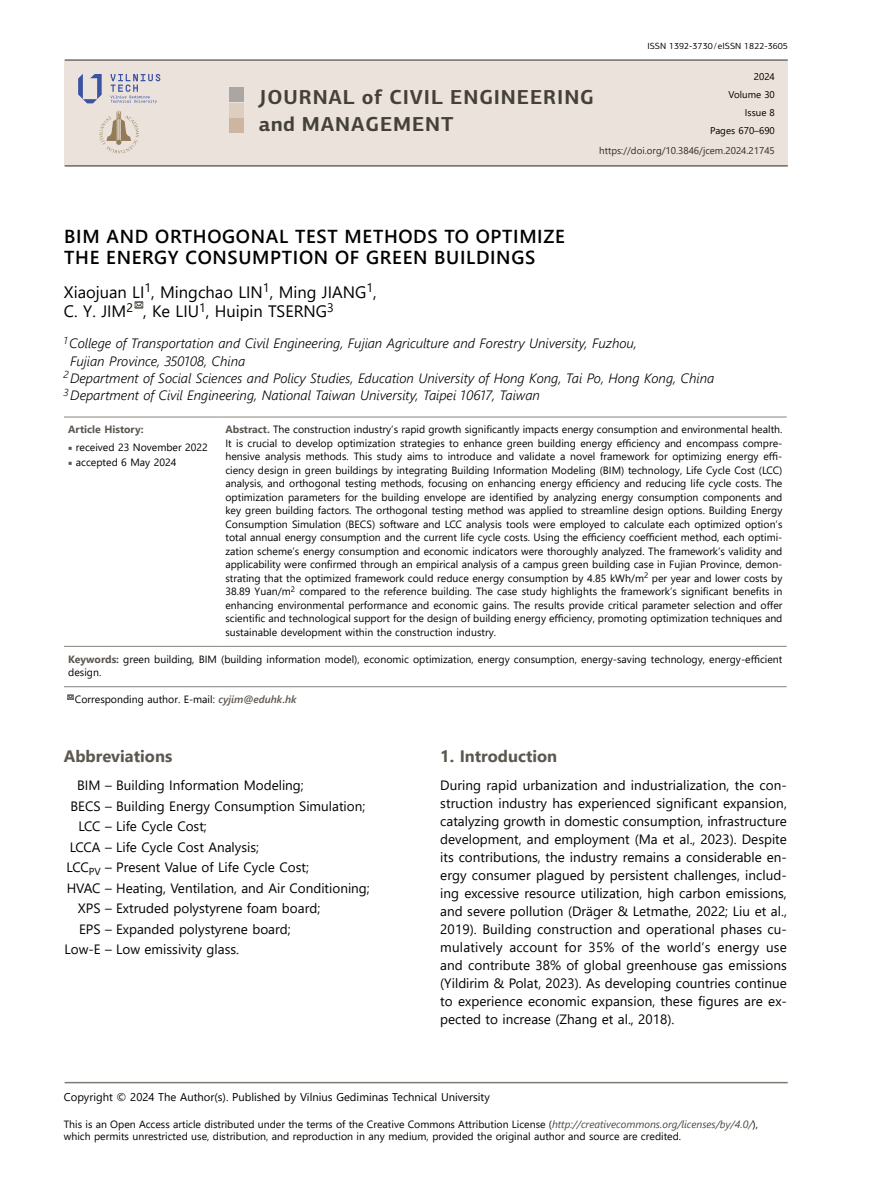
<style>
.page{position:relative;width:872px;height:1191px;background:#fff}
.page>*{position:absolute;margin:0;border:0;box-sizing:border-box;transform-origin:0 0}
.t1{font:700 20.25px/27px "PF Centro Sans Pro";letter-spacing:.045em;color:#45413a}
.t2{font:600 18.75px/21px "Segoe UI";letter-spacing:.035em;color:#000}
.t3{font:16.5px/19.5px "Segoe UI";color:#000}
._01{font:700 16.5px "Segoe UI";color:#5c5750}
._00{font:13.5px/18px "Segoe UI";color:#000;text-align:justify}
.t4{font:italic 300 13.5px/17.2px "Segoe UI";color:#000}
.t5{font:11.25px "Segoe UI";color:#000}
.t6{font:10.5px/13.5px "Segoe UI";color:#000}
.t7{font:700 10.5px "Segoe UI";color:#5c5750}
.t8{font:9.75px "Segoe UI";color:#302d25}
.t9{font:9.75px "Segoe UI";color:#000}
.t10{font:9px "PF Centro Sans Pro";color:#000}
.s1{font-weight:700;color:#5c5750}
.s2{font-family:"Minion Pro";color:#5c5750}
.s3{font-weight:600;font-style:italic;color:#5c5750}
.s4{font-style:italic;color:#4d4841}
</style>
<div class="page">
<div style="left:65px;top:61px;width:722px;height:104px;background:#ebe3db"></div>
<hr style="left:65px;top:59px;width:722px;height:2px;background:#6d6861">
<hr style="left:65px;top:165px;width:722px;height:2px;background:#6d6861">
<div style="left:229px;top:87px;width:15px;height:15px;background:#aba6a1"></div>
<div style="left:229px;top:118px;width:15px;height:15px;background:#cdb59f"></div>
<div style="left:229px;top:103px;width:15px;height:14px;background:#decec0"></div>
<svg style="left:78px;top:74px;width:24px;height:29px"></svg>
<svg style="left:111px;top:74px;width:49px;height:29px"></svg>
<svg style="left:99px;top:111px;width:40px;height:43px"></svg>
<hr style="left:65px;top:1081px;width:722px;height:2px;background:#807a75">
<hr style="left:64px;top:416px;width:157px;height:1px;background:#958f8a">
<hr style="left:221px;top:416px;width:565px;height:1px;background:#958f8a">
<hr style="left:64px;top:646px;width:157px;height:1px;background:#958f8a">
<hr style="left:221px;top:646px;width:565px;height:1px;background:#958f8a">
<hr style="left:64px;top:686px;width:157px;height:1px;background:#958f8a">
<hr style="left:221px;top:686px;width:565px;height:1px;background:#958f8a">
<svg style="left:134px;top:301px;width:10px;height:8px"></svg>
<svg style="left:67px;top:694px;width:7px;height:6px"></svg>
<p class="t10" style="left:647px;top:41px;width:142px">ISSN 1392-3730/eISSN 1822-3605</p>
<p class="t9" style="left:754px;top:67px;width:23px">2024</p>
<p class="t9" style="left:728px;top:85px;width:48px">Volume 30</p>
<p class="t9" style="left:745px;top:103px;width:31px">Issue 8</p>
<p class="t9" style="left:710px;top:122px;width:66px">Pages 670–690</p>
<p class="t8" style="left:599px;top:141px;width:177px">https://doi.org/10.3846/jcem.2024.21745</p>
<p class="t1" style="left:259px;top:84px;width:336px">JOURNAL of CIVIL ENGINEERING and MANAGEMENT</p>
<p class="t2" style="left:64px;top:225px;width:502px">BIM AND ORTHOGONAL TEST METHODS TO OPTIMIZE<br>THE ENERGY CONSUMPTION OF GREEN BUILDINGS</p>
<p class="t3" style="left:64px;top:280px;width:314px">Xiaojuan LI<sup>1</sup>, Mingchao LIN<sup>1</sup>, Ming JIANG<sup>1</sup>,<br>C. Y. JIM<sup>2</sup> , Ke LIU<sup>1</sup>, Huipin TSERNG<sup>3</sup></p>
<p class="t4" style="left:70px;top:333px;width:568px;text-indent:-6px"><sup>1</sup>College of Transportation and Civil Engineering, Fujian Agriculture and Forestry University, Fuzhou,<br>Fujian Province, 350108, China</p>
<p class="t4" style="left:64px;top:367px;width:652px"><sup>2</sup>Department of Social Sciences and Policy Studies, Education University of Hong Kong, Tai Po, Hong Kong, China</p>
<p class="t4" style="left:64px;top:384px;width:477px"><sup>3</sup> Department of Civil Engineering, National Taiwan University, Taipei 10617, Taiwan</p>
<p class="t7" style="left:68px;top:419px;width:77px">Article History:</p>
<p class="t6" style="left:225px;top:422px;width:558px;text-align:justify"><span class="s1">Abstract.</span> The construction industry’s rapid growth significantly impacts energy consumption and environmental health.<br>It is crucial to develop optimization strategies to enhance green building energy efficiency and encompass compre&shy;hensive analysis methods. This study aims to introduce and validate a novel framework for optimizing energy effi&shy;ciency design in green buildings by integrating Building Information Modeling (BIM) technology, Life Cycle Cost (LCC) analysis, and orthogonal testing methods, focusing on enhancing energy efficiency and reducing life cycle costs. The optimization parameters for the building envelope are identified by analyzing energy consumption components and key green building factors. The orthogonal testing method was applied to streamline design options. Building Energy Consumption Simulation (BECS) software and LCC analysis tools were employed to calculate each optimized option’s total annual energy consumption and the current life cycle costs. Using the efficiency coefficient method, each optimi&shy;zation scheme’s energy consumption and economic indicators were thoroughly analyzed. The framework’s validity and applicability were confirmed through an empirical analysis of a campus green building case in Fujian Province, demon&shy;strating that the optimized framework could reduce energy consumption by 4.85 kWh/m<sup>2</sup> per year and lower costs by 38.89 Yuan/m<sup>2</sup> compared to the reference building. The case study highlights the framework’s significant benefits in enhancing environmental performance and economic gains. The results provide critical parameter selection and offer scientific and technological support for the design of building energy efficiency, promoting optimization techniques and sustainable development within the construction industry.</p>
<p class="t6" style="left:68px;top:440px;width:141px"><span class="s2">■</span> received 23 November 2022</p>
<p class="t6" style="left:68px;top:455px;width:110px"><span class="s2">■</span> accepted 6 May 2024</p>
<p class="t6" style="left:68px;top:651px;width:715px"><span class="s1">Keywords:</span> green building, BIM (building information model), economic optimization, energy consumption, energy-saving technology, energy-efficient design.</p>
<p class="t6" style="left:75px;top:691px;width:223px">Corresponding author. E-mail: <span class="s3">cyjim@eduhk.hk</span></p>
<p class="_01" style="left:64px;top:740px;width:110px">Abbreviations</p>
<p class="_00" style="left:77px;top:775px;width:228px">BIM – Building Information Modeling;</p>
<p class="_00" style="left:71px;top:795px;width:296px">BECS – Building Energy Consumption Simulation;</p>
<p class="_00" style="left:78px;top:816px;width:130px">LCC – Life Cycle Cost;</p>
<p class="_00" style="left:70px;top:836px;width:191px">LCCA – Life Cycle Cost Analysis;</p>
<p class="_00" style="left:66px;top:857px;width:244px">LCC<sub>PV</sub> – Present Value of Life Cycle Cost;</p>
<p class="_00" style="left:67px;top:877px;width:305px">HVAC – Heating, Ventilation, and Air Conditioning;</p>
<p class="_00" style="left:78px;top:898px;width:244px">XPS – Extruded polystyrene foam board;</p>
<p class="_00" style="left:79px;top:918px;width:213px">EPS – Expanded polystyrene board;</p>
<p class="_00" style="left:64px;top:939px;width:176px">Low-E – Low emissivity glass.</p>
<p class="_01" style="left:440px;top:740px;width:118px">1. Introduction</p>
<p class="_00" style="left:440px;top:775px;width:348px">During rapid urbanization and industrialization, the con&shy;struction industry has experienced significant expansion, catalyzing growth in domestic consumption, infrastructure development, and employment (Ma et al., 2023). Despite its contributions, the industry remains a considerable en&shy;ergy consumer plagued by persistent challenges, includ&shy;ing excessive resource utilization, high carbon emissions, and severe pollution (Dräger &amp; Letmathe, 2022; Liu et al., 2019). Building construction and operational phases cu&shy;mulatively account for 35% of the world’s energy use and contribute 38% of global greenhouse gas emissions (Yildirim &amp; Polat, 2023). As developing countries continue to experience economic expansion, these figures are ex&shy;pected to increase (Zhang et al., 2018).</p>
<p class="t5" style="left:64px;top:1086px;width:427px">Copyright © 2024 The Author(s). Published by Vilnius Gediminas Technical University</p>
<p class="t6" style="left:64px;top:1117px;width:695px;line-height:12px">This is an Open Access article distributed under the terms of the Creative Commons Attribution License (<span class="s4">http://creativecommons.org/licenses/by/4.0/</span>), which permits unrestricted use, distribution, and reproduction in any medium, provided the original author and source are credited.</p>
</div>
